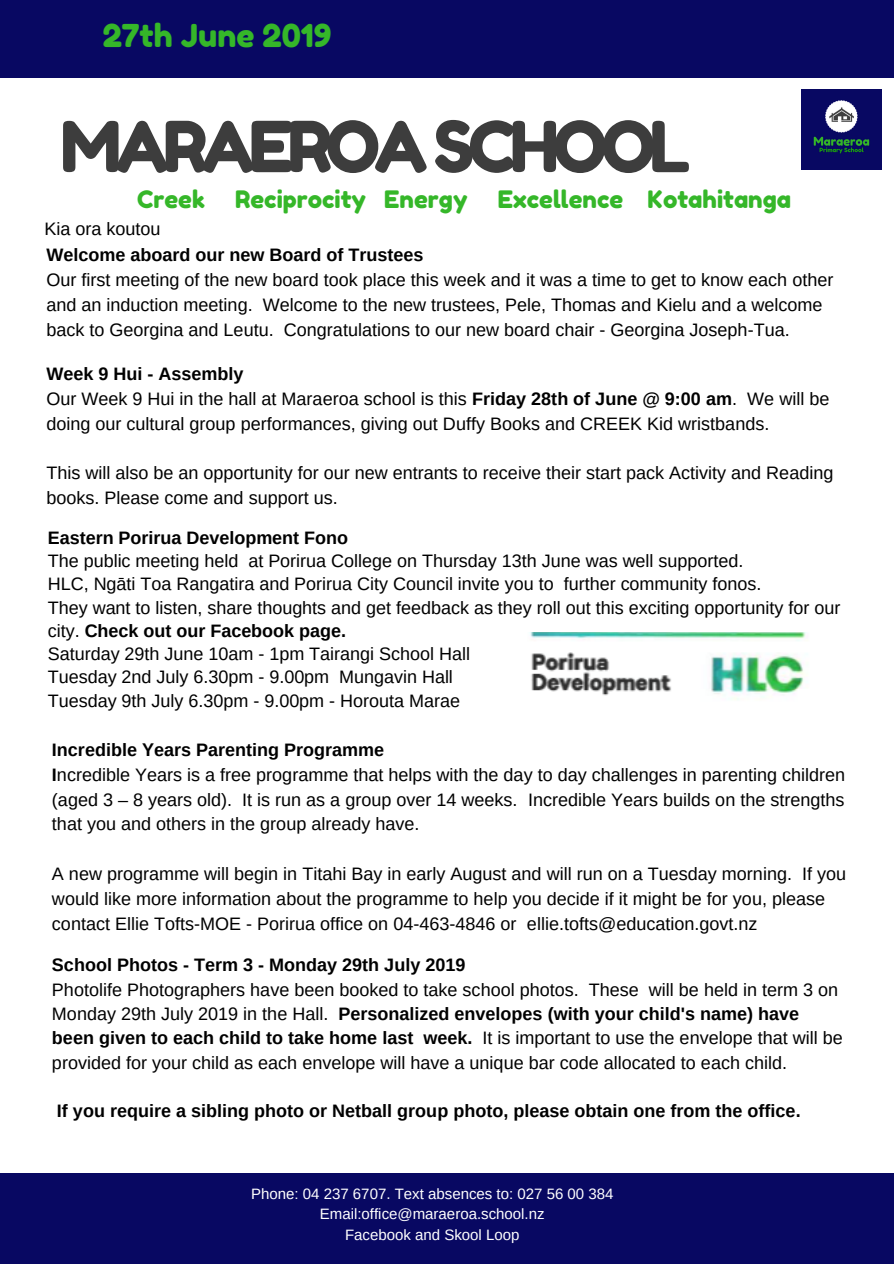
<style>
.page{position:relative;width:894px;height:1264px;background:#fff}
.page>*{position:absolute;margin:0;border:0;box-sizing:border-box;transform-origin:0 0}
.t1{font:70.05px "Fredoka One";letter-spacing:-.085em;color:#3d3d3d}
.t2{font:31.5px "Fredoka One";color:#35b729}
.t3{font:24px "Fredoka One";color:#35b729}
.t4{font:18px/24.8px "Arimo";color:#000}
.t5{font:700 18px "Arimo";color:#000}
.t6{font:15px/20.2px "Arimo";color:#fff;text-align:center}
.s1{font-weight:700}
</style>
<div class="page">
<div style="left:0;top:0;width:893px;height:77px;background:#080862"></div>
<div style="left:0;top:1173px;width:893px;height:90px;background:#080862"></div>
<img style="left:801px;top:89px;width:80px;height:80px">
<img style="left:529px;top:632px;width:277px;height:68px">
<h2 class="t2" style="left:103px;top:17px;width:230px">27th June 2019</h2>
<h1 class="t1" style="left:60px;top:104px;width:631px">MARAEROA SCHOOL</h1>
<h3 class="t3" style="left:137px;top:185px;width:69px">Creek</h3>
<h3 class="t3" style="left:235px;top:185px;width:234px">Reciprocity Energy</h3>
<h3 class="t3" style="left:498px;top:185px;width:295px">Excellence Kotahitanga</h3>
<p class="t4" style="left:44px;top:216px;width:118px">Kia ora koutou</p>
<p class="t5" style="left:46px;top:245px;width:379px">Welcome aboard our new Board of Trustees</p>
<p class="t4" style="left:46px;top:267px;width:788px">Our first meeting of the new board took place this week and it was a time to get to know each other and an induction meeting. Welcome to the new trustees, Pele, Thomas and Kielu and a welcome back to Georgina and Leutu. Congratulations to our new board chair - Georgina Joseph-Tua.</p>
<p class="t4" style="left:46px;top:361px;width:784px"><span class="s1">Week 9 Hui - Assembly<br></span>Our Week 9 Hui in the hall at Maraeroa school is this <span class="s1">Friday 28th of June @ 9:00 am</span>. We will be doing our cultural group performances, giving out Duffy Books and CREEK Kid wristbands.</p>
<p class="t4" style="left:46px;top:460px;width:788px">This will also be an opportunity for our new entrants to receive their start pack Activity and Reading books. Please come and support us.</p>
<p class="t5" style="left:48px;top:527px;width:302px">Eastern Porirua Development Fono</p>
<p class="t4" style="left:48px;top:549px;width:793px;line-height:23.2px">The public meeting held at Porirua College on Thursday 13th June was well supported.<br>HLC, Ngāti Toa Rangatira and Porirua City Council invite you to further community fonos.<br>They want to listen, share thoughts and get feedback as they roll out this exciting opportunity for our city. <span class="s1">Check out our Facebook page.<br></span>Saturday 29th June 10am - 1pm Tairangi School Hall<br>Tuesday 2nd July 6.30pm - 9.00pm Mungavin Hall<br>Tuesday 9th July 6.30pm - 9.00pm - Horouta Marae</p>
<p class="t4" style="left:52px;top:737px;width:794px"><span class="s1">Incredible Years Parenting Programme<br>I</span>ncredible Years is a free programme that helps with the day to day challenges in parenting children (aged 3 – 8 years old). It is run as a group over 14 weeks. Incredible Years builds on the strengths that you and others in the group already have.</p>
<p class="t4" style="left:52px;top:861px;width:795px">A new programme will begin in Titahi Bay in early August and will run on a Tuesday morning. If you would like more information about the programme to help you decide if it might be for you, please contact Ellie Tofts-MOE - Porirua office on 04-463-4846 or ellie.tofts@education.govt.nz</p>
<p class="t5" style="left:52px;top:955px;width:415px">School Photos - Term 3 - Monday 29th July 2019</p>
<p class="t4" style="left:52px;top:977px;width:792px;line-height:24.3px">Photolife Photographers have been booked to take school photos. These will be held in term 3 on Monday 29th July 2019 in the Hall. <span class="s1">Personalized envelopes (with your child's name) have been given to each child to take home last week.</span> It is important to use the envelope that will be provided for your child as each envelope will have a unique bar code allocated to each child.</p>
<p class="t5" style="left:57px;top:1101px;width:745px">If you require a sibling photo or Netball group photo, please obtain one from the office.</p>
<p class="t6" style="left:251px;top:1183px;width:364px">Phone: 04 237 6707. Text absences to: 027 56 00 384<br>Email:office@maraeroa.school.nz<br>Facebook and Skool Loop</p>
</div>
